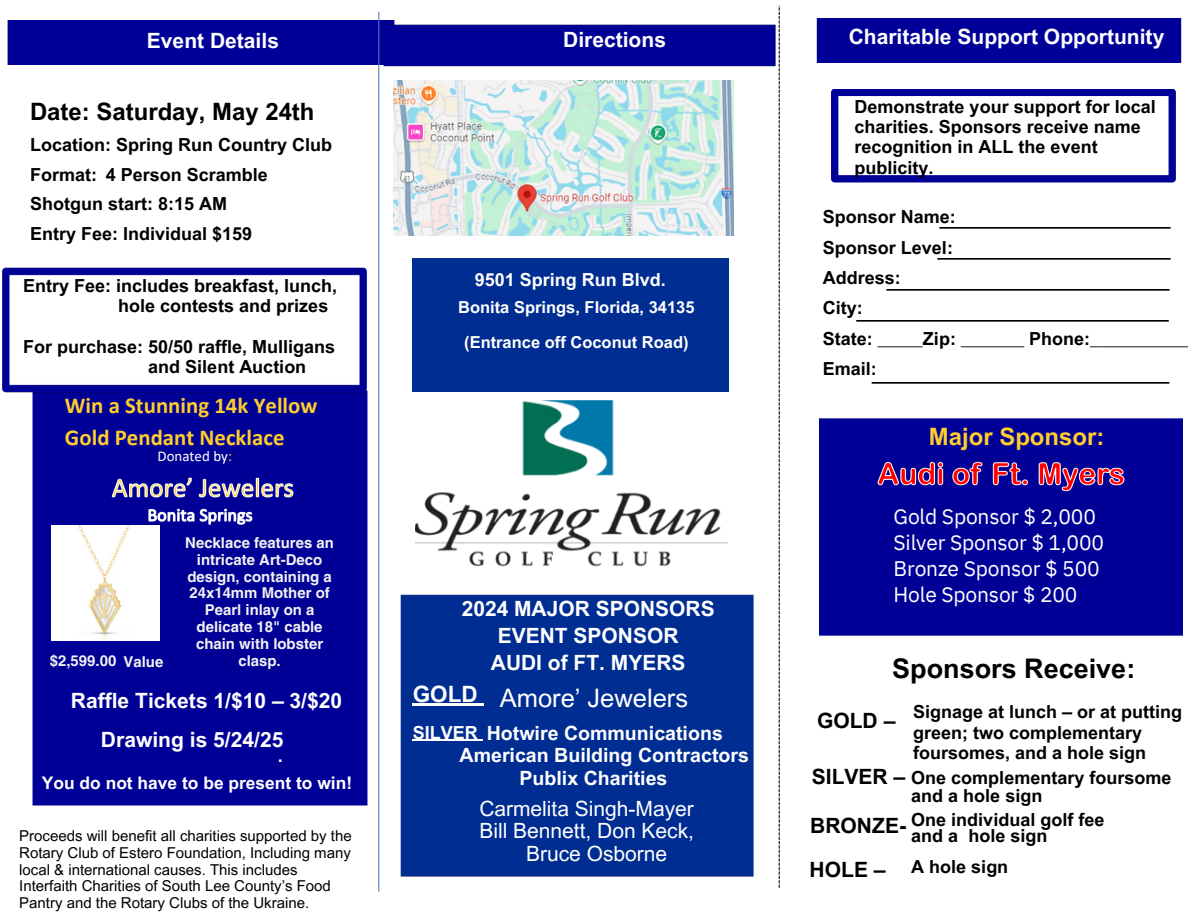
<style>
.page{position:relative;width:1188px;height:918px;background:#fff}
.page>*{position:absolute;margin:0;border:0;box-sizing:border-box;transform-origin:0 0}
.t1{font:700 27px "Arial MT Pro";color:#000}
.t2{font:25.5px "Arial MT Pro";color:#fff}
.t3{font:700 24px "Arial MT Pro";color:#000}
.t4{font:700 24px "Arial MT Pro";color:#ffcd2d}
.t5{font:700 22.8px/32.7px "Calibri";color:#ffcd2d}
.t6{font:700 22.5px "Arial MT Pro";color:#fff}
.t7{font:700 21px/27px "Arial MT Pro";color:#fff;text-align:center}
.t8{font:21px/25.8px "IBM Plex Sans";letter-spacing:-.01em;color:#fff}
.t9{font:21px "Arial MT Pro";color:#fff}
.t10{font:700 21px "Arial MT Pro";color:#000}
.t11{font:700 19.65px "Arial MT Pro";color:#fff}
.t12{font:700 18px/20.2px "Arial MT Pro";color:#000}
.t13{font:700 18px "Arial MT Pro";color:#fff}
.t14{font:700 17.4px "Arial MT Pro";color:#fff}
.t15{font:700 16.5px "Arial MT Pro";color:#fff}
.t16{font:15px/16.8px "Arial MT Pro";color:#000}
.t17{font:700 15px/16.8px "Helvetica LT Pro";color:#f2f2f2;text-align:center}
.t18{font:15px "Calibri";color:#fff}
.s1{color:#ffcd2d}
</style>
<div class="page">
<div style="left:32px;top:400px;width:336px;height:406px;background:#000096"></div>
<div style="left:816px;top:19px;width:366px;height:44px;background:#009"></div>
<svg style="left:831px;top:89px;width:345px;height:93px"></svg>
<img style="left:871px;top:228px;width:300px;height:156px">
<img style="left:819px;top:418px;width:363px;height:218px">
<img style="left:856px;top:320px;width:315px;height:2px">
<img style="left:871px;top:382px;width:300px;height:1px">
<img style="left:882px;top:289px;width:289px;height:2px">
<img style="left:933px;top:258px;width:238px;height:1px">
<img style="left:939px;top:227px;width:232px;height:1px">
<div style="left:819px;top:424px;width:363px;height:207px;background:#000096"></div>
<img style="left:870px;top:454px;width:261px;height:44px">
<div style="left:7px;top:20px;width:364px;height:44px;background:#009"></div>
<img style="left:2px;top:267px;width:366px;height:133px">
<img style="left:43px;top:280px;width:317px;height:97px">
<img style="left:371px;top:5px;width:409px;height:887px">
<div style="left:413px;top:259px;width:316px;height:133px;background:#002d91"></div>
<img style="left:416px;top:400px;width:312px;height:167px">
<hr style="left:413px;top:703px;width:65px;height:3px;background:#fff">
<svg style="left:478px;top:703px;width:6px;height:3px"></svg>
<hr style="left:413px;top:740px;width:65px;height:1px;background:#fff">
<img style="left:393px;top:81px;width:340px;height:154px">
<img style="left:52px;top:526px;width:108px;height:114px">
<p class="t7" style="left:147px;top:30px;width:134px">Event Details</p>
<p class="t3" style="left:30px;top:102px;width:286px">Date: Saturday, May 24th</p>
<p class="t12" style="left:30px;top:137px;width:304px">Location: Spring Run Country Club</p>
<p class="t12" style="left:30px;top:166px;width:68px">Format:</p>
<p class="t12" style="left:106px;top:166px;width:164px">4 Person Scramble</p>
<p class="t12" style="left:30px;top:192px;width:224px;line-height:29.2px">Shotgun start: 8:15 AM<br>Entry Fee: Individual $159</p>
<p class="t12" style="left:23px;top:278px;width:316px">Entry Fee: includes breakfast, lunch,</p>
<p class="t12" style="left:118px;top:298px;width:212px">hole contests and prizes</p>
<p class="t12" style="left:23px;top:338px;width:314px">For purchase: 50/50 raffle, Mulligans</p>
<p class="t12" style="left:148px;top:359px;width:160px">and Silent Auction</p>
<p class="t5" style="left:65px;top:390px;width:254px">Win a Stunning 14k Yellow<br>Gold Pendant Necklace</p>
<p class="t18" style="left:157px;top:450px;width:76px">Donated by<span class="s1">:</span></p>
<h6 class="t17" style="left:185px;top:536px;width:150px">Necklace features an intricate Art-Deco design, containing a<br>24x14mm Mother of<br>Pearl inlay on a delicate 18" cable chain with lobster</h6>
<p class="t17" style="left:50px;top:654px;width:68px">$2,599.00</p>
<p class="t17" style="left:123px;top:655px;width:41px">Value</p>
<h6 class="t17" style="left:238px;top:654px;width:44px">clasp.</h6>
<p class="t7" style="left:71px;top:690px;width:273px">Raffle Tickets 1/$10 – 3/$20</p>
<p class="t7" style="left:101px;top:729px;width:184px">Drawing is 5/24/25</p>
<h6 class="t13" style="left:278px;top:749px;width:7px">.</h6>
<p class="t14" style="left:42px;top:776px;width:312px">You do not have to be present to win!</p>
<p class="t16" style="left:19px;top:829px;width:334px">Proceeds will benefit all charities supported by the Rotary Club of Estero Foundation, Including many local &amp; international causes. This includes Interfaith Charities of South Lee County’s Food Pantry and the Rotary Clubs of the Ukraine.</p>
<p class="t7" style="left:563px;top:29px;width:104px">Directions</p>
<p class="t13" style="left:475px;top:273px;width:193px">9501 Spring Run Blvd.</p>
<p class="t15" style="left:458px;top:301px;width:238px">Bonita Springs, Florida, 34135</p>
<p class="t15" style="left:464px;top:336px;width:226px">(Entrance off Coconut Road)</p>
<h4 class="t7" style="left:462px;top:598px;width:255px">2024 MAJOR SPONSORS<br>EVENT SPONSOR<br>AUDI of FT. MYERS</h4>
<p class="t6" style="left:413px;top:686px;width:67px">GOLD</p>
<p class="t2" style="left:500px;top:688px;width:190px">Amore’ Jewelers</p>
<p class="t11" style="left:487px;top:726px;width:238px">Hotwire Communications</p>
<p class="t11" style="left:460px;top:748px;width:291px">American Building Contractors</p>
<p class="t11" style="left:519px;top:770px;width:150px">Publix Charities</p>
<p class="t13" style="left:413px;top:726px;width:67px">SILVER</p>
<p class="t9" style="left:479px;top:800px;width:216px">Carmelita Singh-Mayer</p>
<p class="t9" style="left:479px;top:823px;width:216px">Bill Bennett, Don Keck,</p>
<p class="t9" style="left:526px;top:845px;width:143px">Bruce Osborne</p>
<h6 class="t7" style="left:849px;top:25px;width:317px">Charitable Support Opportunity</h6>
<h4 class="t12" style="left:855px;top:99px;width:303px">Demonstrate your support for local charities. Sponsors receive name recognition in ALL the event publicity.</h4>
<p class="t12" style="left:823px;top:204px;width:368px;line-height:30.3px">Sponsor Name:<br>Sponsor Level:<br>Address:<br>City:<br>State: _____Zip: _______ Phone:___________<br>Email:</p>
<h6 class="t4" style="left:929px;top:427px;width:177px">Major Sponsor:</h6>
<h6 class="t8" style="left:894px;top:503px;width:212px">Gold Sponsor $ 2,000<br>Silver Sponsor $ 1,000<br>Bronze Sponsor $ 500<br>Hole Sponsor $ 200</h6>
<h2 class="t1" style="left:892px;top:658px;width:245px">Sponsors Receive:</h2>
<p class="t10" style="left:817px;top:713px;width:80px">GOLD –</p>
<p class="t12" style="left:913px;top:704px;width:271px">Signage at lunch – or at putting green; two complementary foursomes, and a hole sign</p>
<p class="t12" style="left:911px;top:771px;width:262px;line-height:18px">One complementary foursome and a hole sign</p>
<p class="t12" style="left:911px;top:812px;width:195px">One individual golf fee</p>
<p class="t12" style="left:911px;top:827px;width:138px">and a hole sign</p>
<p class="t12" style="left:911px;top:859px;width:99px">A hole sign</p>
<h6 class="t10" style="left:812px;top:769px;width:95px">SILVER –</h6>
<p class="t10" style="left:810px;top:818px;width:97px">BRONZE-</p>
<h3 class="t10" style="left:810px;top:862px;width:78px">HOLE –</h3>
</div>
